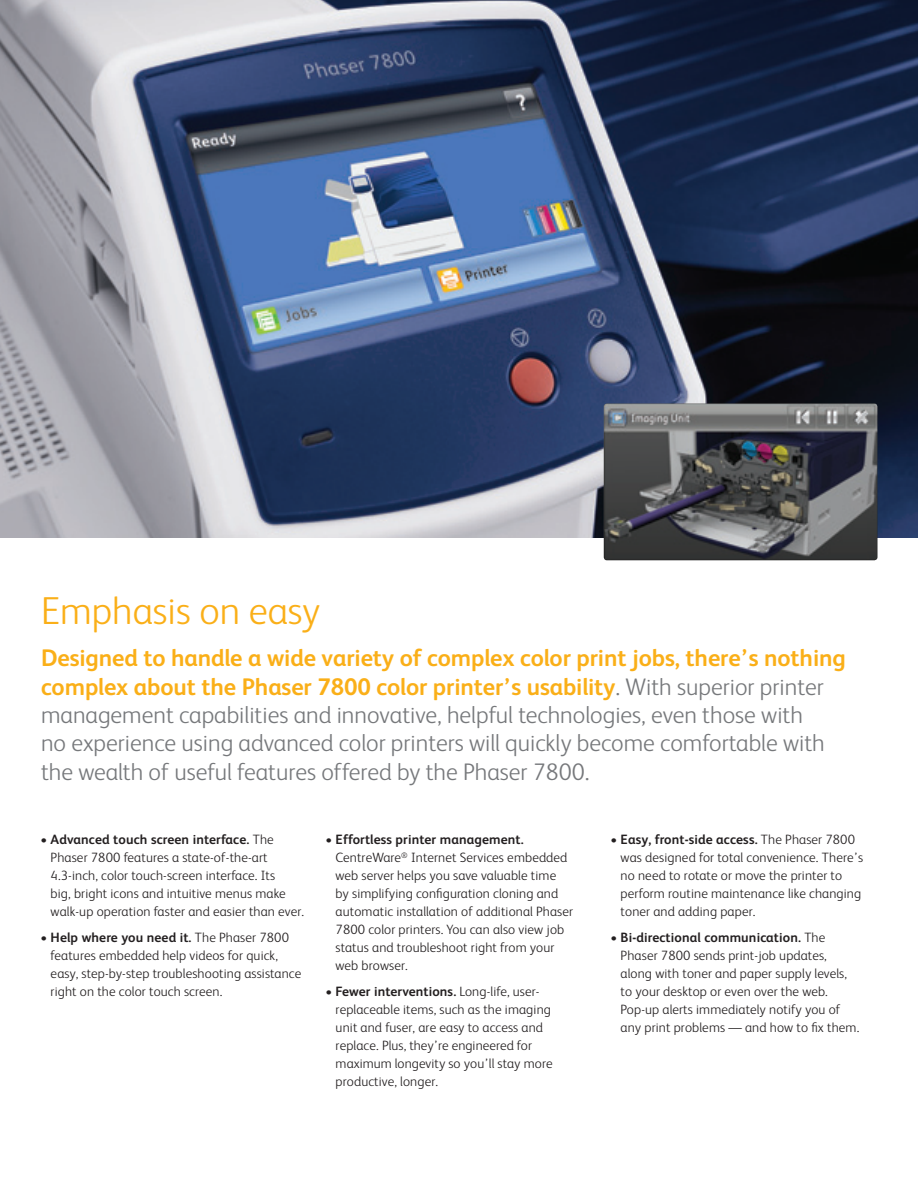
<style>
.page{position:relative;width:918px;height:1188px;background:#fff}
.page>*{position:absolute;margin:0;border:0;box-sizing:border-box;transform-origin:0 0}
.t1{font:300 39px "Xerox Sans";color:#faaf18}
.t2{font:300 24px/28.5px "Xerox Sans";color:#76787b}
.t3{font:300 13.5px/18px "Xerox Sans";letter-spacing:.01em;color:#231f20}
.s1{font-weight:700;color:#faaf18}
.s2{font-weight:700}
</style>
<div class="page">
<img style="left:1px;top:0;width:917px;height:538px">
<img style="left:0;top:0;width:1px;height:538px">
<img style="left:604px;top:403px;width:274px;height:157px">
<h1 class="t1" style="left:41px;top:585px;width:280px">Emphasis on easy</h1>
<p class="t2" style="left:41px;top:642px;width:806px"><span class="s1">Designed to handle a wide variety of complex color print jobs, there’s nothing complex about the Phaser 7800 color printer’s usability</span>. With superior printer management capabilities and innovative, helpful technologies, even those with<br>no experience using advanced color printers will quickly become comfortable with the wealth of useful features offered by the Phaser 7800.</p>
<p class="t3" style="left:51px;top:830px;width:255px;text-indent:-10px">• <span class="s2">Advanced touch screen interface.</span> The Phaser 7800 features a state-of-the-art 4.3-inch, color touch-screen interface. Its<br>big, bright icons and intuitive menus make walk-up operation faster and easier than ever.</p>
<p class="t3" style="left:51px;top:928px;width:252px;text-indent:-10px">• <span class="s2">Help where you need it.</span> The Phaser 7800 features embedded help videos for quick, easy, step-by-step troubleshooting assistance right on the color touch screen.</p>
<p class="t3" style="left:336px;top:830px;width:239px;text-indent:-10px">• <span class="s2">Effortless printer management.<br></span>CentreWare<sup>®</sup> Internet Services embedded web server helps you save valuable time<br>by simplifying configuration cloning and automatic installation of additional Phaser 7800 color printers. You can also view job status and troubleshoot right from your web browser.</p>
<p class="t3" style="left:336px;top:982px;width:219px;text-indent:-10px">• <span class="s2">Fewer interventions.</span> Long-life, user&shy;replaceable items, such as the imaging unit and fuser, are easy to access and replace. Plus, they’re engineered for maximum longevity so you’ll stay more productive, longer.</p>
<p class="t3" style="left:621px;top:830px;width:244px;text-indent:-10px">• <span class="s2">Easy, front-side access.</span> The Phaser 7800 was designed for total convenience. There’s no need to rotate or move the printer to perform routine maintenance like changing toner and adding paper.</p>
<p class="t3" style="left:621px;top:928px;width:240px;text-indent:-10px">• <span class="s2">Bi-directional communication.</span> The Phaser 7800 sends print-job updates, along with toner and paper supply levels, to your desktop or even over the web.<br>Pop-up alerts immediately notify you of any print problems — and how to fix them.</p>
</div>
